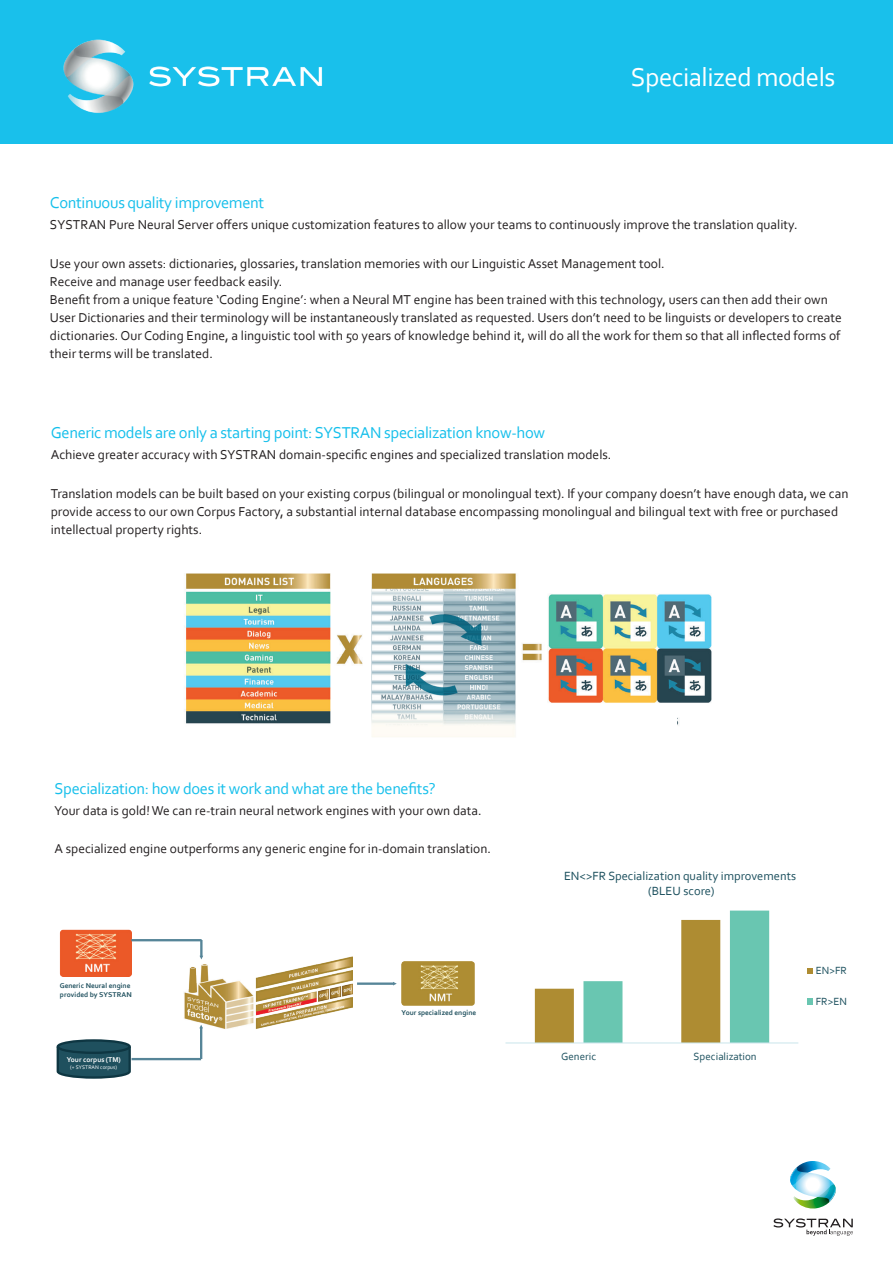
<style>
.page{position:relative;width:893px;height:1263px;background:#fff}
.page>*{position:absolute;margin:0;border:0;box-sizing:border-box;transform-origin:0 0}
.t1{font:27px "Corbel";letter-spacing:-.02em;color:#fff}
.t2{font:16.5px "Corbel";letter-spacing:-.02em;color:#15bfeb}
.t3{font:16.35px "Corbel";letter-spacing:-.02em;color:#15bfeb}
.t4{font:13.5px/18px "Corbel";color:#231f20}
.t5{font:12.45px/15px "Corbel";color:#1c505e;text-align:center}
.t6{font:10.95px "Corbel";color:#1c505e}
.t7{font:700 7.35px/8.9px "Corbel";color:#1f505e}
.t8{font:700 7.35px "Corbel";letter-spacing:.005em;color:#fff}
.t9{font:5.55px "Corbel";color:#fff}
</style>
<div class="page">
<div style="left:0;top:0;width:893px;height:143px;background:#19c0eb"></div>
<svg style="left:535px;top:910px;width:234px;height:132px"></svg>
<hr style="left:505px;top:1042px;width:293px;height:1px;background:#c9e5eb">
<svg style="left:807px;top:968px;width:6px;height:6px"></svg>
<div style="left:807px;top:998px;width:6px;height:7px;background:#69c6b1"></div>
<img style="left:185px;top:573px;width:527px;height:164px">
<div style="left:581px;top:709px;width:96px;height:36px;background:#fff"></div>
<div style="left:531px;top:970px;width:45px;height:18px;background:#fff"></div>
<div style="left:580px;top:962px;width:45px;height:18px;background:#fff"></div>
<div style="left:677px;top:900px;width:45px;height:18px;background:#fff"></div>
<img style="left:59px;top:930px;width:72px;height:47px">
<svg style="left:56px;top:1039px;width:76px;height:39px;background:#2f5a66"></svg>
<hr style="left:357px;top:982px;width:37px;height:3px;background:#568598">
<img style="left:184px;top:957px;width:169px;height:72px">
<img style="left:402px;top:962px;width:73px;height:43px">
<hr style="left:131px;top:939px;width:71px;height:2px;background:#568598">
<hr style="left:200px;top:940px;width:3px;height:16px;background:#568598">
<hr style="left:132px;top:1058px;width:69px;height:2px;background:#568598">
<hr style="left:200px;top:1028px;width:2px;height:31px;background:#568598">
<svg style="left:199px;top:1025px;width:4px;height:3px"></svg>
<svg style="left:790px;top:1161px;width:46px;height:48px"></svg>
<svg style="left:773px;top:1218px;width:80px;height:18px"></svg>
<img style="left:63px;top:39px;width:259px;height:74px">
<h1 class="t1" style="left:631px;top:60px;width:206px">Specialized models</h1>
<p class="t2" style="left:50px;top:192px;width:216px">Continuous quality improvement</p>
<p class="t4" style="left:50px;top:215px;width:749px">SYSTRAN Pure Neural Server offers unique customization features to allow your teams to continuously improve the translation quality.</p>
<p class="t4" style="left:50px;top:254px;width:793px">Use your own assets: dictionaries, glossaries, translation memories with our Linguistic Asset Management tool.<br>Receive and manage user feedback easily.<br>Benefit from a unique feature ‘Coding Engine’: when a Neural MT engine has been trained with this technology, users can then add their own User Dictionaries and their terminology will be instantaneously translated as requested. Users don’t need to be linguists or developers to create dictionaries. Our Coding Engine, a linguistic tool with 50 years of knowledge behind it, will do all the work for them so that all inflected forms of their terms will be translated.</p>
<p class="t2" style="left:51px;top:422px;width:496px">Generic models are only a starting point: SYSTRAN specialization know-how</p>
<p class="t4" style="left:51px;top:445px;width:562px">Achieve greater accuracy with SYSTRAN domain-specific engines and specialized translation models.</p>
<p class="t4" style="left:51px;top:484px;width:799px">Translation models can be built based on your existing corpus (bilingual or monolingual text). If your company doesn’t have enough data, we can provide access to our own Corpus Factory, a substantial internal database encompassing monolingual and bilingual text with free or purchased intellectual property rights.</p>
<p class="t3" style="left:55px;top:778px;width:383px">Specialization: how does it work and what are the benefits?</p>
<p class="t4" style="left:55px;top:801px;width:429px">Your data is gold! We can re-train neural network engines with your own data.</p>
<p class="t4" style="left:55px;top:840px;width:438px">A specialized engine outperforms any generic engine for in-domain translation.</p>
<p class="t7" style="left:60px;top:981px;width:73px">Generic Neural engine provided by SYSTRAN</p>
<p class="t8" style="left:67px;top:1055px;width:56px">Your corpus (TM)</p>
<p class="t9" style="left:70px;top:1064px;width:48px">(+ SYSTRAN corpus)</p>
<p class="t7" style="left:402px;top:1008px;width:76px">Your specialized engine</p>
<p class="t5" style="left:564px;top:868px;width:233px">EN&lt;&gt;FR Specialization quality improvements (BLEU score)</p>
<p class="t6" style="left:561px;top:1050px;width:36px">Generic</p>
<p class="t6" style="left:694px;top:1050px;width:65px">Specialization</p>
<p class="t6" style="left:816px;top:964px;width:33px">EN&gt;FR</p>
<p class="t6" style="left:816px;top:994px;width:33px">FR&gt;EN</p>
</div>
